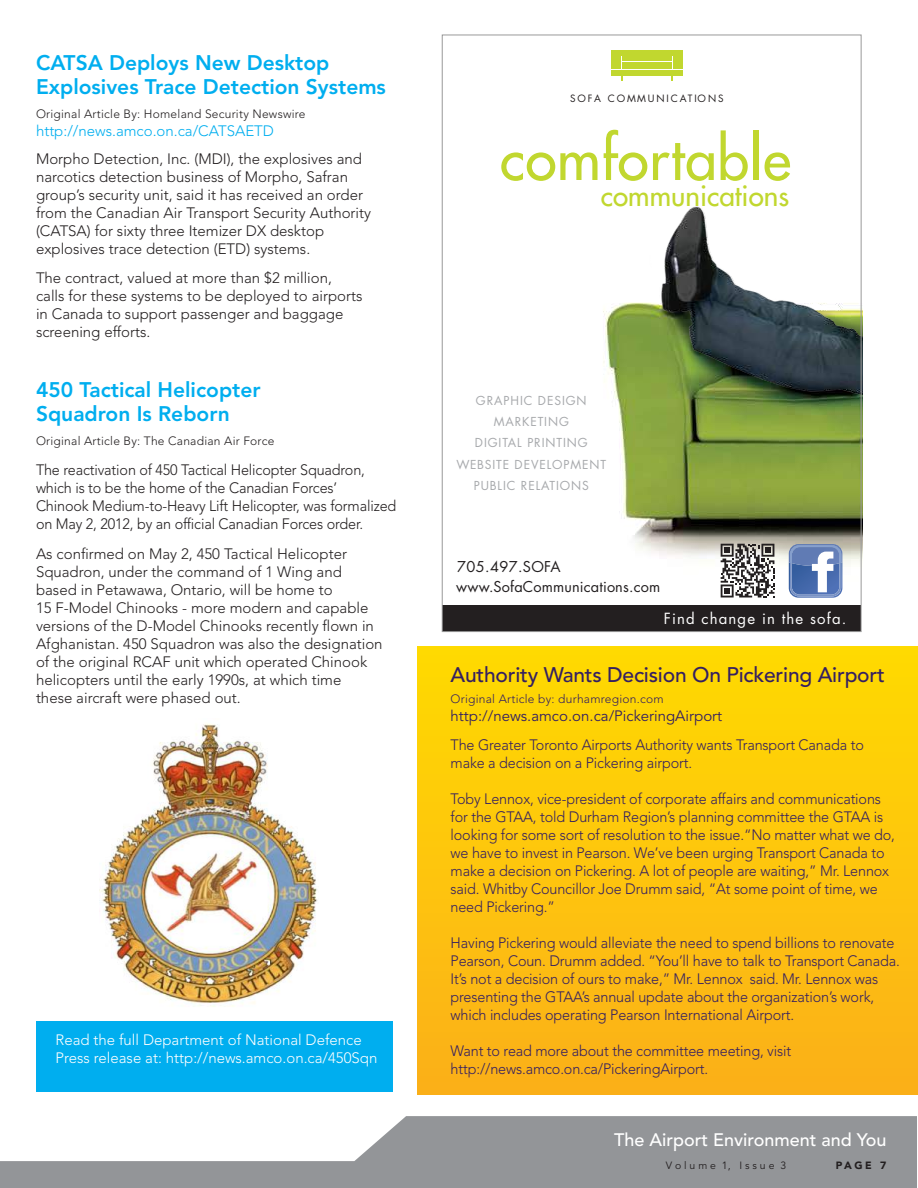
<style>
.page{position:relative;width:918px;height:1188px;background:#fff}
.page>*{position:absolute;margin:0;border:0;box-sizing:border-box;transform-origin:0 0}
.t1{font:500 57.15px "Futura Std";letter-spacing:.01em;color:#c1d72f}
.t2{font:500 27.9px "Futura Std";color:#c1d72f}
.t3{font:800 21px/24px "Avenir LT Std";color:#00aeef}
.t4{font:500 21px "Avenir LT Std";letter-spacing:-.01em;color:#341f61}
.t5{font:500 18px "Avenir LT Std";color:#fff}
.t6{font:300 15px/18px "Avenir LT Std";letter-spacing:-.01em;color:#341f61;scale:.96 1}
.t7{font:300 15px/18px "Avenir LT Std";color:#231f20}
.t8{font:300 15px/18px "Avenir LT Std";color:#231f20;scale:.96 1}
.t9{font:300 15px/18px "Avenir LT Std";color:#fff}
.t10{font:15px "Avenir LT Std";color:#341f61}
.t11{font:300 15px "Avenir LT Std";color:#00aeef}
.t12{font:15px "Futura Std";letter-spacing:.075em;color:#fff}
.t13{font:14.55px "Futura Std";letter-spacing:.01em;color:#231f20}
.t14{font:300 12px "Avenir LT Std";letter-spacing:.02em;color:#231f20}
.t15{font:12px/21.5px "Futura Std";letter-spacing:.075em;color:#a7a9ac;text-align:center}
.t16{font:300 12px "Avenir LT Std";letter-spacing:.02em;color:#341f61}
.t17{font:10.5px "Avenir LT Std";color:#231f20}
.t18{font:900 10.5px "Avenir LT Std";color:#231f20}
.t19{font:9.75px "Futura";letter-spacing:.2em;color:#231f20}
</style>
<div class="page">
<div style="left:36px;top:1022px;width:356px;height:70px;background:#00aeef"></div>
<div style="left:417px;top:646px;width:501px;height:448px;background:linear-gradient(to bottom,#ffda00,#fbb019)"></div>
<svg style="left:0;top:1116px;width:917px;height:72px;fill:#939598"></svg>
<img style="left:603px;top:192px;width:259px;height:389px">
<img style="left:648px;top:205px;width:214px;height:196px">
<div style="left:442px;top:605px;width:419px;height:27px;background:#231f20"></div>
<div style="left:611px;top:57px;width:10px;height:12px;background:#c1d72f"></div>
<div style="left:673px;top:57px;width:10px;height:12px;background:#c1d72f"></div>
<div style="left:622px;top:62px;width:24px;height:7px;background:#c1d72f"></div>
<div style="left:648px;top:62px;width:24px;height:7px;background:#c1d72f"></div>
<div style="left:611px;top:70px;width:72px;height:6px;background:#c1d72f"></div>
<div style="left:611px;top:50px;width:72px;height:6px;background:#c1d72f"></div>
<div style="left:622px;top:53px;width:50px;height:8px;background:#c1d72f"></div>
<svg style="left:789px;top:544px;width:53px;height:54px"></svg>
<svg style="left:721px;top:544px;width:53px;height:53px"></svg>
<img style="left:100px;top:724px;width:218px;height:283px">
<h3 class="t3" style="left:36px;top:51px;width:351px">CATSA Deploys New Desktop<br>Explosives Trace Detection Systems</h3>
<p class="t14" style="left:36px;top:107px;width:271px">Original Article By: Homeland Security Newswire</p>
<p class="t11" style="left:36px;top:122px;width:239px">http://news.amco.on.ca/CATSAETD</p>
<p class="t7" style="left:36px;top:150px;width:337px">Morpho Detection, Inc. (MDI), the explosives and narcotics detection business of Morpho, Safran group’s security unit, said it has received an order from the Canadian Air Transport Security Authority (CATSA) for sixty three Itemizer DX desktop explosives trace detection (ETD) systems.</p>
<p class="t7" style="left:36px;top:269px;width:328px">The contract, valued at more than $2 million, calls for these systems to be deployed to airports in Canada to support passenger and baggage screening efforts.</p>
<h3 class="t3" style="left:36px;top:378px;width:226px">450 Tactical Helicopter<br>Squadron Is Reborn</h3>
<p class="t14" style="left:36px;top:434px;width:240px">Original Article By: The Canadian Air Force</p>
<p class="t8" style="left:36px;top:461px;width:377px">The reactivation of 450 Tactical Helicopter Squadron, which is to be the home of the Canadian Forces’<br>Chinook Medium‐to‐Heavy Lift Helicopter, was formalized on May 2, 2012, by an official Canadian Forces order.</p>
<p class="t7" style="left:36px;top:545px;width:348px">As confirmed on May 2, 450 Tactical Helicopter Squadron, under the command of 1 Wing and based in Petawawa, Ontario, will be home to<br>15 F‐Model Chinooks ‐ more modern and capable versions of the D-Model Chinooks recently flown in Afghanistan. 450 Squadron was also the designation of the original RCAF unit which operated Chinook helicopters until the early 1990s, at which time<br>these aircraft were phased out.</p>
<p class="t9" style="left:56px;top:1031px;width:323px">Read the full Department of National Defence<br>Press release at: http://news.amco.on.ca/450Sqn</p>
<p class="t19" style="left:570px;top:92px;width:155px">SOFA COMMUNICATIONS</p>
<h1 class="t1" style="left:500px;top:123px;width:293px">comfortable</h1>
<h2 class="t2" style="left:601px;top:178px;width:190px">communications</h2>
<p class="t15" style="left:456px;top:390px;width:151px">GRAPHIC DESIGN<br>MARKETING<br>DIGITAL PRINTING<br>WEBSITE DEVELOPMENT<br>PUBLIC RELATIONS</p>
<p class="t13" style="left:457px;top:558px;width:105px">705.497.SOFA</p>
<p class="t13" style="left:456px;top:577px;width:205px">www.SofaCommunications.com</p>
<p class="t12" style="left:664px;top:609px;width:184px">Find change in the sofa.</p>
<h3 class="t4" style="left:451px;top:663px;width:436px">Authority Wants Decision On Pickering Airport</h3>
<p class="t16" style="left:451px;top:692px;width:215px">Original Article by: durhamregion.com</p>
<p class="t10" style="left:451px;top:707px;width:273px">http://news.amco.on.ca/PickeringAirport</p>
<p class="t6" style="left:451px;top:736px;width:432px">The Greater Toronto Airports Authority wants Transport Canada to make a decision on a Pickering airport.</p>
<p class="t6" style="left:451px;top:790px;width:464px">Toby Lennox, vice‐president of corporate affairs and communications for the GTAA, told Durham Region’s planning committee the GTAA is looking for some sort of resolution to the issue.“No matter what we do, we have to invest in Pearson. We’ve been urging Transport Canada to make a decision on Pickering. A lot of people are waiting,” Mr. Lennox said. Whitby Councillor Joe Drumm said, “At some point of time, we need Pickering.”</p>
<p class="t6" style="left:451px;top:934px;width:469px">Having Pickering would alleviate the need to spend billions to renovate Pearson, Coun. Drumm added. “You’ll have to talk to Transport Canada.<br>It’s not a decision of ours to make,” Mr. Lennox said. Mr. Lennox was presenting the GTAA’s annual update about the organization’s work, which includes operating Pearson International Airport.</p>
<p class="t6" style="left:451px;top:1042px;width:356px">Want to read more about the committee meeting, visit http://news.amco.on.ca/PickeringAirport.</p>
<p class="t5" style="left:614px;top:1129px;width:274px">The Airport Environment and You</p>
<p class="t17" style="left:666px;top:1159px;width:122px">V o l u m e 1, I s s u e 3</p>
<p class="t18" style="left:836px;top:1159px;width:52px">PAGE 7</p>
</div>
